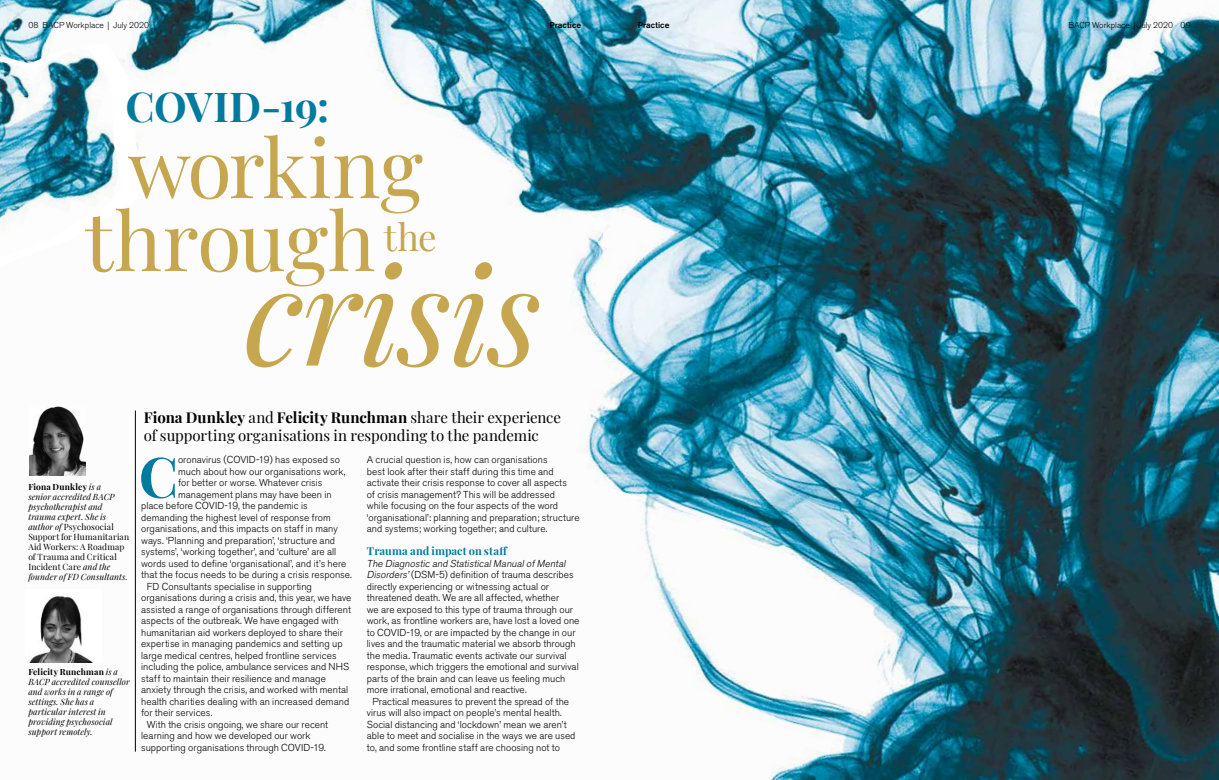
<style>
.page{position:relative;width:1219px;height:780px;background:#fff}
.page>*{position:absolute;margin:0;border:0;box-sizing:border-box;transform-origin:0 0}
.t1{font:italic 136px "Playfair Display";letter-spacing:-.01em;color:#c6a64f}
.t2{font:81.1px/72.9px "Playfair Display";letter-spacing:-.005em;color:#c6a64f;text-align:center}
.t3{font:700 55.7px "Playfair Display";color:#007a9f}
.t4{font:700 41.3px "Playfair Display";letter-spacing:-.01em;color:#007a9f}
.t5{font:15px/18px "Playfair Display";color:#000}
.t6{font:700 11px "Playfair Display";letter-spacing:.01em;color:#007a9f}
.t7{font:300 10px/11.5px "Akzidenz Grotesk BE";letter-spacing:.005em;color:#000}
.t8{font:italic 300 10px "Akzidenz Grotesk BE";color:#000}
.t9{font:italic 8.5px/10px "Playfair Display";letter-spacing:.015em;color:#000}
.t10{font:300 8.5px "Akzidenz Grotesk BE";color:#000}
.t11{font:500 8.5px "Akzidenz Grotesk BE";letter-spacing:.005em;color:#000}
.s1{font-weight:700;font-style:normal}
.s2{font-style:normal}
.s3{font-weight:700}
.s4{font-style:italic}
</style>
<div class="page">
<img style="left:0;top:0;width:1219px;height:780px">
<hr style="left:135px;top:410px;width:1px;height:341px;background:#000">
<img style="left:26px;top:589px;width:75px;height:73px">
<img style="left:30px;top:407px;width:56px;height:68px">
<svg style="left:0;top:43px;width:144px;height:238px"></svg>
<img style="left:0;top:43px;width:122px;height:215px">
<p class="t10" style="left:28px;top:20px;width:122px">08 BACP Workplace | July 2020</p>
<p class="t11" style="left:549px;top:19px;width:33px">Practice</p>
<p class="t11" style="left:638px;top:19px;width:33px">Practice</p>
<p class="t10" style="left:1068px;top:20px;width:124px">BACP Workplace | July 2020 09</p>
<h3 class="t4" style="left:126px;top:74px;width:205px">COVID-19:</h3>
<h2 class="t2" style="left:85px;top:124px;width:354px">working through <sup>the</sup></h2>
<h1 class="t1" style="left:244px;top:209px;width:298px">crisis</h1>
<p class="t9" style="left:28px;top:481px;width:102px"><span class="s1">Fiona Dunkley</span> is a<br>senior accredited BACP psychotherapist and trauma expert. She is author of <span class="s2">Psychosocial<br>Support for Humanitarian<br>Aid Workers: A Roadmap of Trauma and Critical<br>Incident Care</span> and the founder of FD Consultants.</p>
<p class="t9" style="left:28px;top:666px;width:103px"><span class="s1">Felicity Runchman</span> is a<br>BACP accredited counsellor and works in a range of settings. She has a particular interest in providing psychosocial support remotely.</p>
<h3 class="t5" style="left:144px;top:407px;width:419px"><span class="s3">Fiona Dunkley</span> and <span class="s3">Felicity Runchman</span> share their experience of supporting organisations in responding to the pandemic</h3>
<h3 class="t3" style="left:139px;top:433px;width:41px">C</h3>
<p class="t7" style="left:178px;top:454px;width:163px">oronavirus (COVID-19) has exposed so</p>
<p class="t7" style="left:367px;top:454px;width:214px">A crucial question is, how can organisations<br>best look after their staff during this time and activate their crisis response to cover all aspects<br>of crisis management? This will be addressed<br>while focusing on the four aspects of the word ‘organisational’: planning and preparation; structure and systems; working together; and culture.</p>
<p class="t6" style="left:367px;top:542px;width:142px">Trauma and impact on staff</p>
<p class="t8" style="left:367px;top:557px;width:202px">The Diagnostic and StatisticalManualofMental</p>
<p class="t7" style="left:367px;top:569px;width:208px"><span class="s4">Disorders’</span>(DSM-5) definition of trauma describes</p>
<p class="t7" style="left:367px;top:580px;width:184px">directly experiencing or witnessing actual or</p>
<p class="t7" style="left:367px;top:592px;width:194px">threatened death. We are all affected, whether</p>
<p class="t7" style="left:367px;top:603px;width:208px">we are exposed to this type of trauma through our</p>
<p class="t7" style="left:367px;top:615px;width:214px">work, as frontline workers are, have lost a loved one</p>
<p class="t7" style="left:367px;top:626px;width:210px">to COVID-19, or are impacted by the change in our</p>
<p class="t7" style="left:367px;top:638px;width:210px">lives and the traumatic material we absorb through</p>
<p class="t7" style="left:367px;top:649px;width:201px">the media. Traumatic events activate our survival</p>
<p class="t7" style="left:367px;top:661px;width:213px">response, which triggers the emotional and survival</p>
<p class="t7" style="left:367px;top:672px;width:200px">parts of the brain and can leave us feeling much</p>
<p class="t7" style="left:367px;top:684px;width:161px">more irrational, emotional and reactive.</p>
<p class="t7" style="left:372px;top:695px;width:198px">Practical measures to prevent the spread of the</p>
<p class="t7" style="left:367px;top:707px;width:196px">virus will also impact on people’s mental health.</p>
<p class="t7" style="left:367px;top:718px;width:201px">Social distancing and ‘lockdown’ mean we aren’t</p>
<p class="t7" style="left:367px;top:730px;width:210px">able to meet and socialise in the ways we are used</p>
<p class="t7" style="left:367px;top:741px;width:195px">to, and some frontline staff are choosing not to</p>
<p class="t7" style="left:178px;top:465px;width:169px">much about how our organisations work,</p>
<p class="t7" style="left:178px;top:477px;width:146px">for better or worse. Whatever crisis</p>
<p class="t7" style="left:178px;top:488px;width:155px">management plans may have been in</p>
<p class="t7" style="left:141px;top:500px;width:168px">place before COVID-19, the pandemic is</p>
<p class="t7" style="left:141px;top:511px;width:191px">demanding the highest level of response from</p>
<p class="t7" style="left:141px;top:523px;width:198px">organisations, and this impacts on staff in many</p>
<p class="t7" style="left:141px;top:534px;width:195px">ways. ‘Planning and preparation’, ‘structure and</p>
<p class="t7" style="left:141px;top:546px;width:197px">systems’, ‘working together’, and ‘culture’ are all</p>
<p class="t7" style="left:141px;top:557px;width:207px">words used to define ‘organisational’, and it’s here</p>
<p class="t7" style="left:141px;top:569px;width:212px">that the focus needs to be during a crisis response.</p>
<p class="t7" style="left:147px;top:580px;width:167px">FD Consultants specialise in supporting</p>
<p class="t7" style="left:141px;top:592px;width:212px">organisations during a crisis and, this year, we have</p>
<p class="t7" style="left:141px;top:603px;width:211px">assisted a range of organisations through different</p>
<p class="t7" style="left:141px;top:615px;width:199px">aspects of the outbreak. We have engaged with</p>
<p class="t7" style="left:141px;top:626px;width:203px">humanitarian aid workers deployed to share their</p>
<p class="t7" style="left:141px;top:638px;width:203px">expertise in managing pandemics and setting up</p>
<p class="t7" style="left:141px;top:649px;width:197px">large medical centres, helped frontline services</p>
<p class="t7" style="left:141px;top:661px;width:209px">including the police, ambulance services and NHS</p>
<p class="t7" style="left:141px;top:672px;width:186px">staff to maintain their resilience and manage</p>
<p class="t7" style="left:141px;top:684px;width:209px">anxiety through the crisis, and worked with mental</p>
<p class="t7" style="left:141px;top:695px;width:210px">health charities dealing with an increased demand</p>
<p class="t7" style="left:141px;top:707px;width:73px">for their services.</p>
<p class="t7" style="left:147px;top:718px;width:183px">With the crisis ongoing, we share our recent</p>
<p class="t7" style="left:141px;top:730px;width:171px">learning and how we developed our work</p>
<p class="t7" style="left:141px;top:741px;width:186px">supporting organisations through COVID-19.</p>
</div>
